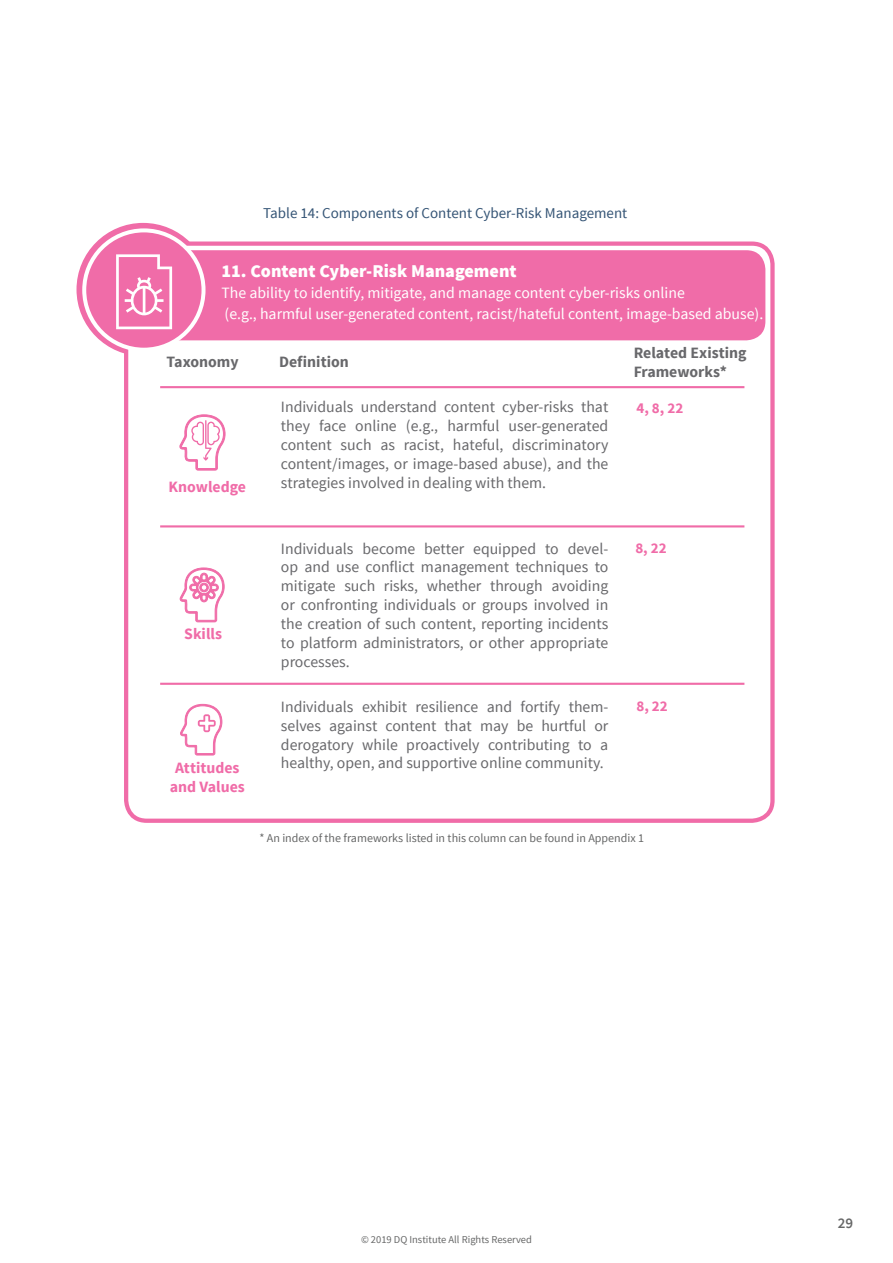
<style>
.page{position:relative;width:893px;height:1263px;background:#fff}
.page>*{position:absolute;margin:0;border:0;box-sizing:border-box;transform-origin:0 0}
.t1{font:900 18px "Source Sans Pro";color:#fff}
.t2{font:15.75px/18.9px "Source Sans Pro";color:#68686b;text-align:justify}
.t3{font:15.75px/21px "Source Sans Pro";color:#fff}
.t4{font:700 15.75px/18.9px "Source Sans Pro";color:#68686b}
.t5{font:700 15.75px/18.9px "Source Sans Pro";color:#f06ca8;text-align:center}
.t6{font:15px "Source Sans Pro";color:#345475}
.t7{font:700 15px "Source Sans Pro";color:#f06ca8}
.t8{font:600 15px "Source Sans Pro";color:#666767}
.t9{font:12px "Source Sans Pro";color:#666767}
.t10{font:10.5px "Source Sans Pro";color:#666767}
</style>
<div class="page">
<svg style="left:77px;top:224px;width:132px;height:131px"></svg>
<div style="left:126px;top:244px;width:646px;height:577px;background:#fff;border-radius:21px"></div>
<div style="left:124px;top:241px;width:651px;height:582px;border:4px solid #f06ca8;border-radius:21px"></div>
<div style="left:155px;top:248px;width:612px;height:94px;background:#f06ca8;border-radius:21px"></div>
<div style="left:153px;top:246px;width:617px;height:99px;border:4px solid #fff;border-radius:21px"></div>
<svg style="left:84px;top:230px;width:120px;height:120px;fill:#f06ca8"></svg>
<div style="left:82px;top:228px;width:124px;height:124px;border:4px solid #fff;border-radius:50%"></div>
<hr style="left:160px;top:386px;width:584px;height:2px;background:#f06ca8">
<hr style="left:160px;top:525px;width:584px;height:2px;background:#f06ca8">
<hr style="left:160px;top:683px;width:584px;height:2px;background:#f06ca8">
<div style="left:93px;top:241px;width:102px;height:102px;background:#f06ca8;border-radius:50%"></div>
<svg style="left:179px;top:567px;width:46px;height:55px"></svg>
<svg style="left:180px;top:704px;width:42px;height:52px"></svg>
<svg style="left:179px;top:414px;width:46px;height:57px"></svg>
<svg style="left:116px;top:254px;width:56px;height:75px"></svg>
<p class="t6" style="left:263px;top:203px;width:366px">Table 14: Components of Content Cyber-Risk Management</p>
<p class="t1" style="left:221px;top:259px;width:297px">11. Content Cyber-Risk Management</p>
<p class="t3" style="left:221px;top:282px;width:543px">The ability to identify, mitigate, and manage content cyber-risks online<br>(e.g., harmful user-generated content, racist/hateful content, image-based abuse).</p>
<p class="t4" style="left:167px;top:353px;width:74px">Taxonomy</p>
<p class="t4" style="left:279px;top:353px;width:71px">Definition</p>
<p class="t4" style="left:634px;top:344px;width:114px">Related Existing<br>Frameworks*</p>
<p class="t5" style="left:169px;top:478px;width:79px">Knowledge</p>
<p class="t2" style="left:281px;top:398px;width:329px">Individuals understand content cyber-risks that they face online (e.g., harmful user-generated content such as racist, hateful, discriminatory content/images, or image-based abuse), and the strategies involved in dealing with them.</p>
<p class="t7" style="left:636px;top:398px;width:48px">4, 8, 22</p>
<p class="t5" style="left:184px;top:625px;width:39px">Skills</p>
<p class="t5" style="left:170px;top:759px;width:76px">Attitudes and Values</p>
<p class="t2" style="left:281px;top:539px;width:329px">Individuals become better equipped to devel&shy;op and use conflict management techniques to mitigate such risks, whether through avoiding or confronting individuals or groups involved in the creation of such content, reporting incidents to platform administrators, or other appropriate processes.</p>
<p class="t2" style="left:281px;top:697px;width:329px">Individuals exhibit resilience and fortify them&shy;selves against content that may be hurtful or derogatory while proactively contributing to a healthy, open, and supportive online community.</p>
<p class="t7" style="left:635px;top:538px;width:33px">8, 22</p>
<p class="t7" style="left:636px;top:696px;width:33px">8, 22</p>
<p class="t9" style="left:259px;top:830px;width:386px">* An index of the frameworks listed in this column can be found in Appendix 1</p>
<p class="t10" style="left:361px;top:1233px;width:172px">© 2019 DQ Institute All Rights Reserved</p>
<p class="t8" style="left:838px;top:1213px;width:17px">29</p>
</div>
